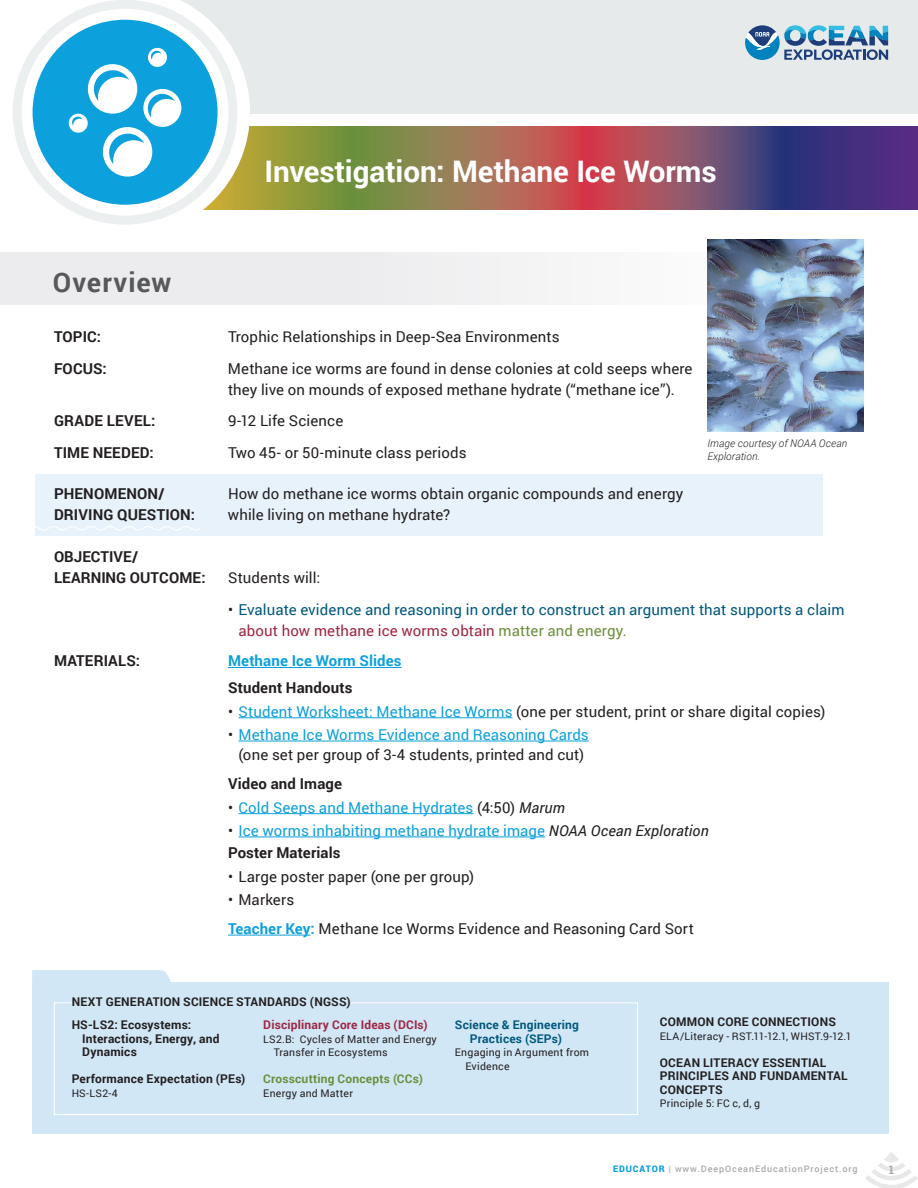
<style>
.page{position:relative;width:918px;height:1188px;background:#fff}
.page>*{position:absolute;margin:0;border:0;box-sizing:border-box;transform-origin:0 0}
.t1{font:700 29.7px "Roboto";letter-spacing:-.005em;color:#fff}
.t2{font:700 27px "Roboto";letter-spacing:.035em;color:#57585a}
.Body_copy{font:15px/21px "Roboto";letter-spacing:.01em;color:#231f20}
.Body_copy-2{font:700 15px "Roboto";letter-spacing:.01em;color:#231f20}
.Body_copy-3{font:15px/21px "Roboto";letter-spacing:.01em;color:#00587d}
.Body_copy-4{font:15px "Roboto";letter-spacing:.005em;color:#0ca0dc}
.Body_copy-5{font:700 15px "Roboto";letter-spacing:.005em;color:#0ca0dc}
.Body_copy-6{font:700 12px/13.5px "Roboto";letter-spacing:.02em;color:#231f20}
.Body_copy-7{font:700 12px/13.5px "Roboto";letter-spacing:.015em;color:#00587d;text-align:center}
.Body_copy-8{font:700 12px "Roboto";letter-spacing:.015em;color:#9f2743}
.Body_copy-9{font:700 12px "Roboto";letter-spacing:.02em;color:#6b903c}
.t3{font:12px "Roboto Slab";color:#a8a9ad}
.Body_copy-10{font:10.5px/13.5px "Roboto";letter-spacing:.02em;color:#231f20}
.t4{font:italic 300 10.5px/13.5px "Roboto";letter-spacing:.015em;color:#231f20}
.t5{font:500 9px "Roboto";letter-spacing:.1em;color:#a8a9ad}
.s1{color:#231f20}
.s2{color:#9f2743}
.s3{color:#6b903c}
.s4{color:#0ca0dc}
.s5{font-style:italic;color:#231f20}
.s6{font-weight:700;color:#0ca0dc}
.s7{font-weight:900;color:#0ca0dc}
</style>
<div class="page">
<div style="left:36px;top:474px;width:787px;height:61px;background:#e8f2fa"></div>
<hr style="left:228px;top:667px;width:174px;height:1px;background:#0ca0dc">
<hr style="left:238px;top:717px;width:275px;height:1px;background:#0ca0dc">
<hr style="left:238px;top:741px;width:351px;height:1px;background:#0ca0dc">
<hr style="left:238px;top:813px;width:235px;height:1px;background:#0ca0dc">
<hr style="left:238px;top:837px;width:307px;height:1px;background:#0ca0dc">
<hr style="left:228px;top:935px;width:83px;height:1px;background:#0ca0dc">
<svg style="left:35px;top:524px;width:166px;height:8px"></svg>
<svg style="left:32px;top:970px;width:163px;height:13px"></svg>
<div style="left:32px;top:983px;width:857px;height:151px;background:#d1e7f6"></div>
<svg style="left:865px;top:1152px;width:53px;height:36px"></svg>
<div style="left:122px;top:0;width:796px;height:114px;background:#e6eaeb"></div>
<svg style="left:250px;top:126px;width:668px;height:84px;background:#845f5d"></svg>
<svg style="left:13px;top:0;width:237px;height:215px"></svg>
<div style="left:17px;top:4px;width:216px;height:216px;background:linear-gradient(to bottom,#f7fafb,#fafbfc);border-radius:50%"></div>
<div style="left:13px;top:0;width:224px;height:225px;border:9px solid #eceff0;border-radius:50%"></div>
<div style="left:0;top:253px;width:777px;height:52px;background:#ececee"></div>
<div style="left:33px;top:20px;width:185px;height:185px;background:#0ca0dc;border-radius:50%"></div>
<svg style="left:745px;top:25px;width:143px;height:35px"></svg>
<div style="left:54px;top:1003px;width:584px;height:112px;border:1px solid #fff"></div>
<div style="left:72px;top:994px;width:279px;height:12px;background:#d1e7f6"></div>
<svg style="left:69px;top:48px;width:112px;height:129px"></svg>
<img style="left:707px;top:240px;width:157px;height:192px">
<p class="t1" style="left:265px;top:151px;width:454px">Investigation: Methane Ice Worms</p>
<p class="t2" style="left:53px;top:264px;width:120px">Overview</p>
<p class="Body_copy-2" style="left:54px;top:327px;width:49px">TOPIC:</p>
<p class="Body_copy" style="left:228px;top:326px;width:333px">Trophic Relationships in Deep-Sea Environments</p>
<p class="Body_copy-2" style="left:54px;top:358px;width:54px">FOCUS:</p>
<p class="Body_copy" style="left:228px;top:358px;width:466px">Methane ice worms are found in dense colonies at cold seeps where they live on mounds of exposed methane hydrate (“methane ice”).</p>
<p class="Body_copy-2" style="left:54px;top:411px;width:103px">GRADE LEVEL:</p>
<p class="Body_copy" style="left:228px;top:410px;width:117px">9-12 Life Science</p>
<p class="Body_copy-2" style="left:54px;top:442px;width:101px">TIME NEEDED:</p>
<p class="Body_copy" style="left:228px;top:442px;width:240px">Two 45- or 50-minute class periods</p>
<p class="Body_copy-2" style="left:54px;top:483px;width:112px">PHENOMENON/</p>
<p class="Body_copy" style="left:228px;top:483px;width:457px">How do methane ice worms obtain organic compounds and energy</p>
<p class="Body_copy-2" style="left:54px;top:504px;width:143px">DRIVING QUESTION:</p>
<p class="Body_copy" style="left:228px;top:504px;width:224px">while living on methane hydrate?</p>
<p class="Body_copy-2" style="left:54px;top:546px;width:86px">OBJECTIVE/</p>
<p class="Body_copy-2" style="left:54px;top:567px;width:153px">LEARNING OUTCOME:</p>
<p class="Body_copy" style="left:228px;top:567px;width:94px">Students will:</p>
<p class="Body_copy-3" style="left:238px;top:598px;width:608px;text-indent:-10px"><span class="s1">•</span> Evaluate evidence and reasoning in order to construct an argument that supports a claim <span class="s2">about how methane ice worms obtain</span> <span class="s3">matter and energy.</span></p>
<p class="Body_copy-2" style="left:54px;top:651px;width:88px">MATERIALS:</p>
<p class="Body_copy-5" style="left:228px;top:651px;width:175px">Methane Ice Worm Slides</p>
<p class="Body_copy-2" style="left:228px;top:678px;width:126px">Student Handouts</p>
<p class="Body_copy" style="left:228px;top:700px;width:599px">• <span class="s4">Student Worksheet: Methane Ice Worms</span> (one per student, print or share digital copies)</p>
<p class="Body_copy" style="left:228px;top:724px;width:362px;line-height:20.2px;text-align:center">• <span class="s4">Methane Ice Worms Evidence and Reasoning Cards </span>(one set per group of 3-4 students, printed and cut)</p>
<p class="Body_copy-2" style="left:228px;top:773px;width:116px">Video and Image</p>
<p class="Body_copy-4" style="left:228px;top:797px;width:338px"><span class="s1">•</span> Cold Seeps and Methane Hydrates <span class="s1">(4:50)</span> <span class="s5">Marum</span></p>
<p class="Body_copy-4" style="left:228px;top:820px;width:482px"><span class="s1">•</span> Ice worms inhabiting methane hydrate image <span class="s5">NOAA Ocean Exploration</span></p>
<p class="Body_copy-2" style="left:228px;top:842px;width:114px">Poster Materials</p>
<p class="Body_copy" style="left:228px;top:865px;width:248px">• Large poster paper (one per group)</p>
<p class="Body_copy" style="left:228px;top:888px;width:68px">• Markers</p>
<p class="Body_copy" style="left:228px;top:918px;width:467px"><span class="s6">Teacher Key:</span> Methane Ice Worms Evidence and Reasoning Card Sort</p>
<p class="t4" style="left:707px;top:436px;width:142px">Image courtesy of NOAA Ocean<br>Exploration.</p>
<p class="Body_copy-6" style="left:72px;top:995px;width:280px">NEXT GENERATION SCIENCE STANDARDS (NGSS)</p>
<p class="Body_copy-6" style="left:82px;top:1018px;width:139px;text-indent:-10px">HS-LS2: Ecosystems:<br>Interactions, Energy, and<br>Dynamics</p>
<p class="Body_copy-6" style="left:72px;top:1072px;width:175px">Performance Expectation (PEs)</p>
<p class="Body_copy-10" style="left:72px;top:1086px;width:48px">HS-LS2-4</p>
<p class="Body_copy-8" style="left:263px;top:1016px;width:166px">Disciplinary Core Ideas (DCIs)</p>
<p class="Body_copy-10" style="left:274px;top:1032px;width:165px;text-indent:-10px">LS2.B: Cycles of Matter and Energy<br>Transfer in Ecosystems</p>
<p class="Body_copy-9" style="left:263px;top:1070px;width:161px">Crosscutting Concepts (CCs)</p>
<p class="Body_copy-10" style="left:263px;top:1086px;width:91px">Energy and Matter</p>
<p class="Body_copy-7" style="left:455px;top:1018px;width:125px">Science &amp; Engineering<br>Practices (SEPs)</p>
<p class="Body_copy-10" style="left:465px;top:1045px;width:125px;text-indent:-10px">Engaging in Argument from<br>Evidence</p>
<p class="Body_copy-6" style="left:660px;top:1015px;width:178px">COMMON CORE CONNECTIONS</p>
<p class="Body_copy-10" style="left:660px;top:1029px;width:193px">ELA/Literacy - RST.11-12.1, WHST.9-12.1</p>
<p class="Body_copy-6" style="left:660px;top:1055px;width:189px">OCEAN LITERACY ESSENTIAL<br>PRINCIPLES AND FUNDAMENTAL<br>CONCEPTS</p>
<p class="Body_copy-10" style="left:660px;top:1096px;width:102px">Principle 5: FC c, d, g</p>
<p class="t5" style="left:613px;top:1162px;width:246px"><span class="s7">EDUCATOR</span> | www.DeepOceanEducationProject.org</p>
<p class="t3" style="left:889px;top:1161px;width:7px">1</p>
</div>
